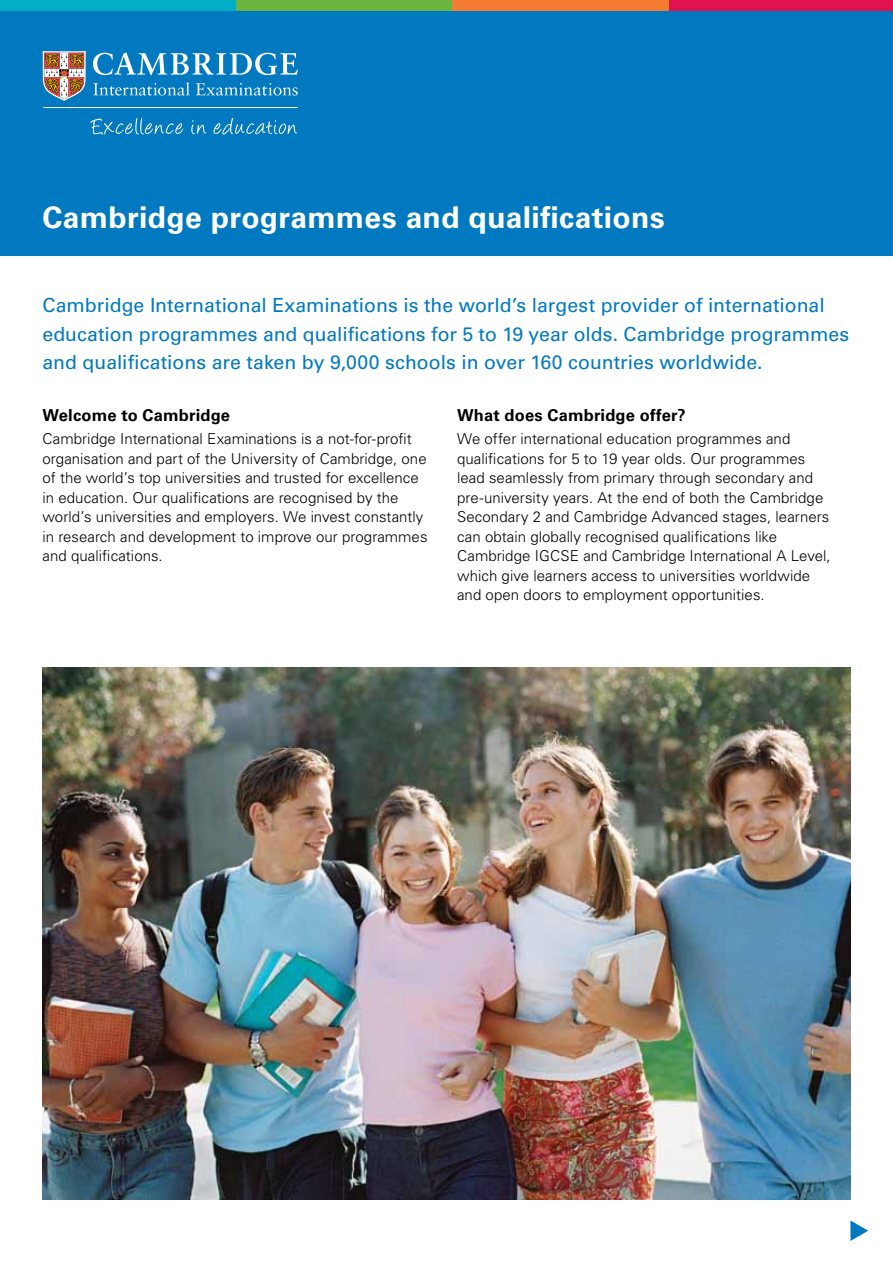
<style>
.page{position:relative;width:893px;height:1263px;background:#fff}
.page>*{position:absolute;margin:0;border:0;box-sizing:border-box;transform-origin:0 0}
.t1{font:700 30px "Univers";letter-spacing:.01em;color:#fff}
.t2{font:19.5px/28.5px "Univers";color:#0079c1}
.t3{font:700 16.5px "Univers";letter-spacing:.01em;color:#000}
.t4{font:300 15px/19.5px "Univers";letter-spacing:.005em;color:#000}
</style>
<div class="page">
<div style="left:0;top:0;width:893px;height:255px;background:#0079c1"></div>
<svg style="left:850px;top:1220px;width:18px;height:21px"></svg>
<svg style="left:93px;top:52px;width:205px;height:23px"></svg>
<svg style="left:93px;top:82px;width:97px;height:14px"></svg>
<svg style="left:196px;top:83px;width:102px;height:13px"></svg>
<svg style="left:43px;top:51px;width:43px;height:50px;background:#a78e83"></svg>
<hr style="left:43px;top:107px;width:255px;height:1px;background:#fff">
<svg style="left:90px;top:118px;width:93px;height:17px"></svg>
<svg style="left:191px;top:120px;width:15px;height:14px"></svg>
<svg style="left:213px;top:118px;width:84px;height:16px"></svg>
<img style="left:43px;top:668px;width:807px;height:531px">
<div style="left:0;top:0;width:237px;height:11px;background:#00aec5"></div>
<div style="left:237px;top:0;width:216px;height:11px;background:#6cb33f"></div>
<div style="left:453px;top:0;width:216px;height:11px;background:#f47b32"></div>
<div style="left:669px;top:0;width:224px;height:11px;background:#e1134f"></div>
<h1 class="t1" style="left:43px;top:199px;width:624px">Cambridge programmes and qualifications</h1>
<p class="t2" style="left:43px;top:291px;width:808px">Cambridge International Examinations is the world’s largest provider of international education programmes and qualifications for 5 to 19 year olds. Cambridge programmes and qualifications are taken by 9,000 schools in over 160 countries worldwide.</p>
<p class="t3" style="left:43px;top:405px;width:189px">Welcome to Cambridge</p>
<p class="t4" style="left:43px;top:429px;width:386px">Cambridge International Examinations is a not-for-profit organisation and part of the University of Cambridge, one of the world’s top universities and trusted for excellence in education. Our qualifications are recognised by the world’s universities and employers. We invest constantly in research and development to improve our programmes and qualifications.</p>
<p class="t3" style="left:457px;top:405px;width:230px">What does Cambridge offer?</p>
<p class="t4" style="left:457px;top:429px;width:375px">We offer international education programmes and qualifications for 5 to 19 year olds. Our programmes lead seamlessly from primary through secondary and pre-university years. At the end of both the Cambridge Secondary 2 and Cambridge Advanced stages, learners can obtain globally recognised qualifications like Cambridge IGCSE and Cambridge International A Level, which give learners access to universities worldwide and open doors to employment opportunities.</p>
</div>
